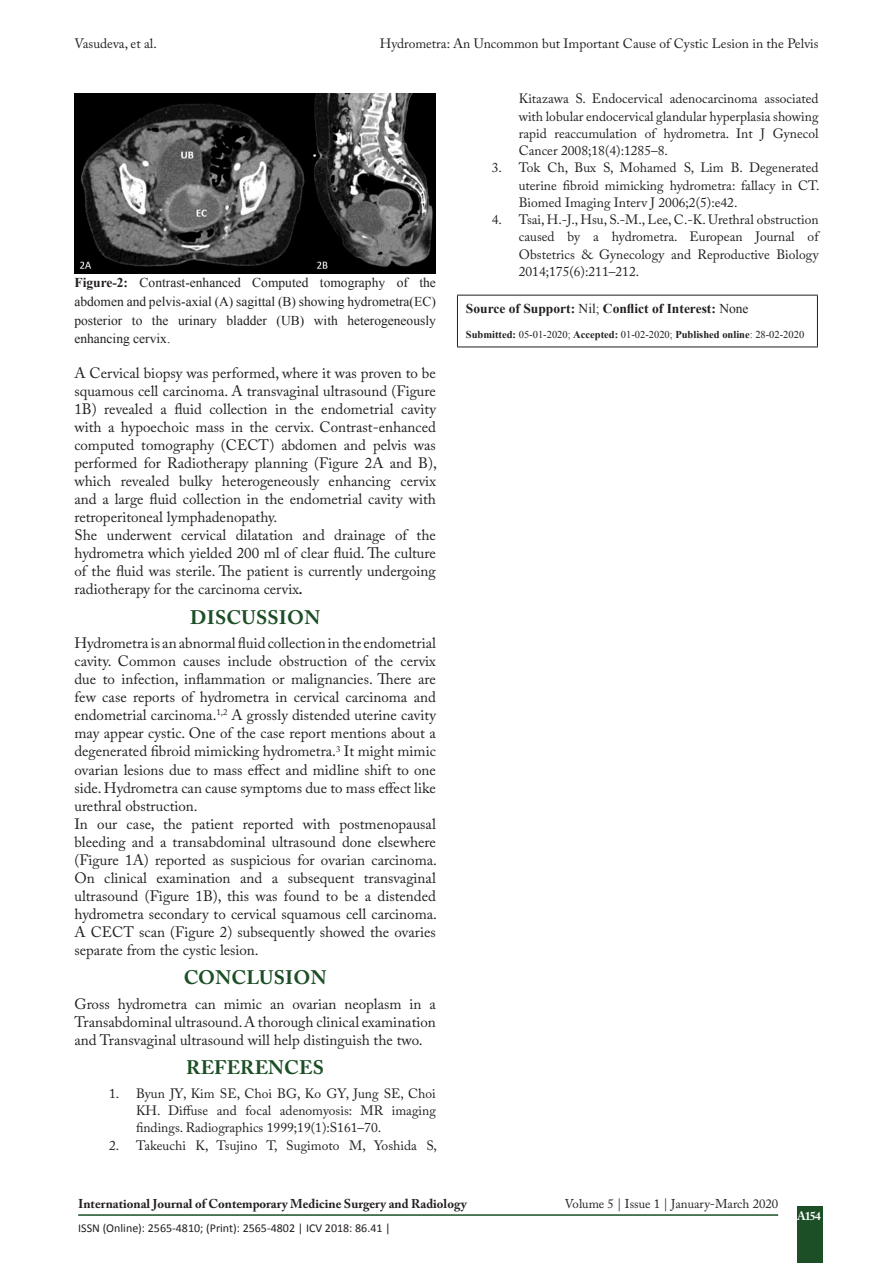
<style>
.page{position:relative;width:893px;height:1263px;background:#fff}
.page>*{position:absolute;margin:0;border:0;box-sizing:border-box;transform-origin:0 0}
.t1{font:700 19.5px "Adobe Caslon Pro";letter-spacing:.015em;color:#1c4f26}
.TX_New{font:15px/18px "Adobe Caslon Pro";color:#231f20;text-align:justify}
.t2{font:13.5px/17.2px "Adobe Caslon Pro";color:#231f20;text-align:justify}
.SOS_New{font:13.5px/18.8px "Times New Roman";color:#231f20;text-align:justify}
.SOS_New-2{font:700 13.5px "Times New Roman";color:#231f20}
.t3{font:700 12.75px "Adobe Caslon Pro";color:#231f20}
.t4{font:12.75px "Adobe Caslon Pro";color:#231f20}
.t5{font:12px "Calibri";color:#231f20}
.t6{font:700 12px "Adobe Caslon Pro";color:#fff}
.SOS_New-3{font:700 10.5px "Times New Roman";color:#231f20}
.s1{font-weight:700}
.s2{font-weight:700;font-style:italic}
.s3{font-weight:400}
</style>
<div class="page">
<div style="left:797px;top:1207px;width:25px;height:56px;background:#1c4f26"></div>
<hr style="left:78px;top:1214px;width:700px;height:2px;background:#1c4f26">
<hr style="left:457px;top:295px;width:361px;height:1px;background:#231f20">
<hr style="left:457px;top:295px;width:1px;height:52px;background:#231f20">
<hr style="left:817px;top:295px;width:1px;height:52px;background:#231f20">
<hr style="left:457px;top:347px;width:361px;height:1px;background:#231f20">
<img style="left:74px;top:94px;width:362px;height:180px">
<p class="t2" style="left:74px;top:35px;width:84px">Vasudeva, et al.</p>
<p class="t2" style="left:380px;top:35px;width:440px">Hydrometra: An Uncommon but Important Cause of Cystic Lesion in the Pelvis</p>
<p class="SOS_New" style="left:74px;top:273px;width:363px"><span class="s1">Figure-2:</span> Contrast-enhanced Computed tomography of the abdomen and pelvis-axial (A) sagittal (B) showing hydrometra(EC) posterior to the urinary bladder (UB) with heterogeneously enhancing cervix.</p>
<p class="TX_New" style="left:74px;top:364px;width:364px">A Cervical biopsy was performed, where it was proven to be squamous cell carcinoma. A transvaginal ultrasound (Figure 1B) revealed a fluid collection in the endometrial cavity with a hypoechoic mass in the cervix. Contrast-enhanced computed tomography (CECT) abdomen and pelvis was performed for Radiotherapy planning (Figure 2A and B), which revealed bulky heterogeneously enhancing cervix and a large fluid collection in the endometrial cavity with retroperitoneal lymphadenopathy.</p>
<p class="TX_New" style="left:74px;top:526px;width:363px">She underwent cervical dilatation and drainage of the hydrometra which yielded 200 ml of clear fluid. The culture of the fluid was sterile. The patient is currently undergoing radiotherapy for the carcinoma cervix<span class="s2">.</span></p>
<h1 class="t1" style="left:190px;top:606px;width:132px">DISCUSSION</h1>
<p class="TX_New" style="left:74px;top:634px;width:363px">Hydrometra is an abnormal fluid collection in the endometrial cavity. Common causes include obstruction of the cervix due to infection, inflammation or malignancies. There are few case reports of hydrometra in cervical carcinoma and endometrial carcinoma.<sup>1,2</sup> A grossly distended uterine cavity may appear cystic. One of the case report mentions about a degenerated fibroid mimicking hydrometra.<sup>3</sup> It might mimic ovarian lesions due to mass effect and midline shift to one side. Hydrometra can cause symptoms due to mass effect like urethral obstruction.</p>
<p class="TX_New" style="left:74px;top:814px;width:364px">In our case, the patient reported with postmenopausal bleeding and a transabdominal ultrasound done elsewhere (Figure 1A) reported as suspicious for ovarian carcinoma.<br>On clinical examination and a subsequent transvaginal ultrasound (Figure 1B), this was found to be a distended hydrometra secondary to cervical squamous cell carcinoma.<br>A CECT scan (Figure 2) subsequently showed the ovaries separate from the cystic lesion.</p>
<h1 class="t1" style="left:184px;top:966px;width:144px">CONCLUSION</h1>
<p class="TX_New" style="left:74px;top:994px;width:363px">Gross hydrometra can mimic an ovarian neoplasm in a Transabdominal ultrasound. A thorough clinical examination and Transvaginal ultrasound will help distinguish the two.</p>
<h1 class="t1" style="left:186px;top:1056px;width:139px">REFERENCES</h1>
<p class="t2" style="left:136px;top:1084px;width:301px;text-indent:-27px">1. Byun JY, Kim SE, Choi BG, Ko GY, Jung SE, Choi KH. Diffuse and focal adenomyosis: MR imaging findings. Radiographics 1999;19(1):S161–70.</p>
<p class="t2" style="left:109px;top:1136px;width:329px">2. Takeuchi K, Tsujino T, Sugimoto M, Yoshida S,</p>
<p class="t2" style="left:519px;top:90px;width:301px">Kitazawa S. Endocervical adenocarcinoma associated with lobular endocervical glandular hyperplasia showing rapid reaccumulation of hydrometra. Int J Gynecol Cancer 2008;18(4):1285–8.</p>
<p class="t2" style="left:519px;top:159px;width:302px;text-indent:-27px">3. Tok Ch, Bux S, Mohamed S, Lim B. Degenerated uterine fibroid mimicking hydrometra: fallacy in CT.<br>Biomed Imaging Interv J 2006;2(5):e42.</p>
<p class="t2" style="left:519px;top:211px;width:301px;text-indent:-27px">4. Tsai, H.-J., Hsu, S.-M., Lee, C.-K. Urethral obstruction caused by a hydrometra. European Journal of Obstetrics &amp; Gynecology and Reproductive Biology 2014;175(6):211–212.</p>
<p class="SOS_New-2" style="left:466px;top:299px;width:284px">Source of Support: <span class="s3">Nil;</span> Conflict of Interest: <span class="s3">None</span></p>
<p class="SOS_New-3" style="left:466px;top:328px;width:340px">Submitted: <span class="s3">05-01-2020;</span> Accepted: <span class="s3">01-02-2020;</span> Published online<span class="s3">: 28-02-2020</span></p>
<p class="t3" style="left:78px;top:1196px;width:390px">International Journal of Contemporary Medicine Surgery and Radiology</p>
<p class="t4" style="left:565px;top:1196px;width:215px">Volume 5 | Issue 1 | January-March 2020</p>
<p class="t5" style="left:78px;top:1220px;width:314px">ISSN (Online): 2565-4810; (Print): 2565-4802 | ICV 2018: 86.41 |</p>
<p class="t6" style="left:797px;top:1209px;width:25px">A154</p>
</div>
